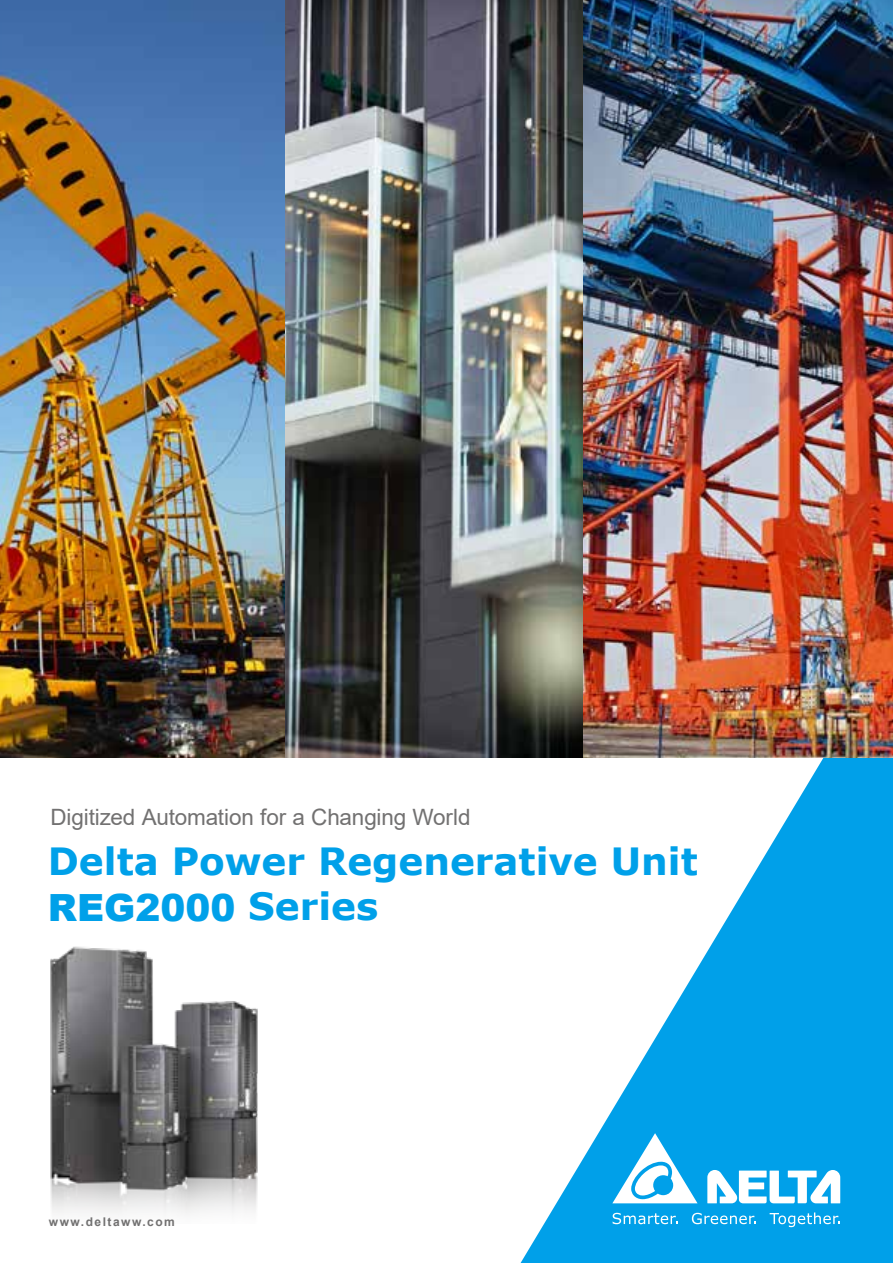
<style>
.page{position:relative;width:893px;height:1263px;background:#fff}
.page>*{position:absolute;margin:0;border:0;box-sizing:border-box;transform-origin:0 0}
.t1{font:700 37.5px "Verdana";color:#00a0e9}
.t2{font:900 37.5px "Arial";color:#00a0e9}
.t3{font:22.5px "Arial";letter-spacing:-.005em;color:#727171}
.t4{font:700 12px "Arial";letter-spacing:.125em;color:#727171}
.s1{font-family:"Verdana";font-weight:700}
</style>
<div class="page">
<svg style="left:520px;top:758px;width:373px;height:505px;fill:#00a0e9"></svg>
<svg style="left:707px;top:1170px;width:133px;height:33px"></svg>
<svg style="left:612px;top:1133px;width:85px;height:70px"></svg>
<svg style="left:613px;top:1213px;width:64px;height:11px"></svg>
<svg style="left:692px;top:1213px;width:64px;height:11px"></svg>
<svg style="left:770px;top:1212px;width:70px;height:15px"></svg>
<img style="left:50px;top:946px;width:208px;height:268px">
<img style="left:0;top:0;width:893px;height:758px">
<p class="t3" style="left:50px;top:801px;width:422px">Digitized Automation for a Changing World</p>
<h1 class="t1" style="left:48px;top:834px;width:651px">Delta Power Regenerative Unit</h1>
<h1 class="t2" style="left:48px;top:880px;width:332px">REG2000 <span class="s1">Series</span></h1>
<p class="t4" style="left:49px;top:1213px;width:127px">www.deltaww.com</p>
</div>
